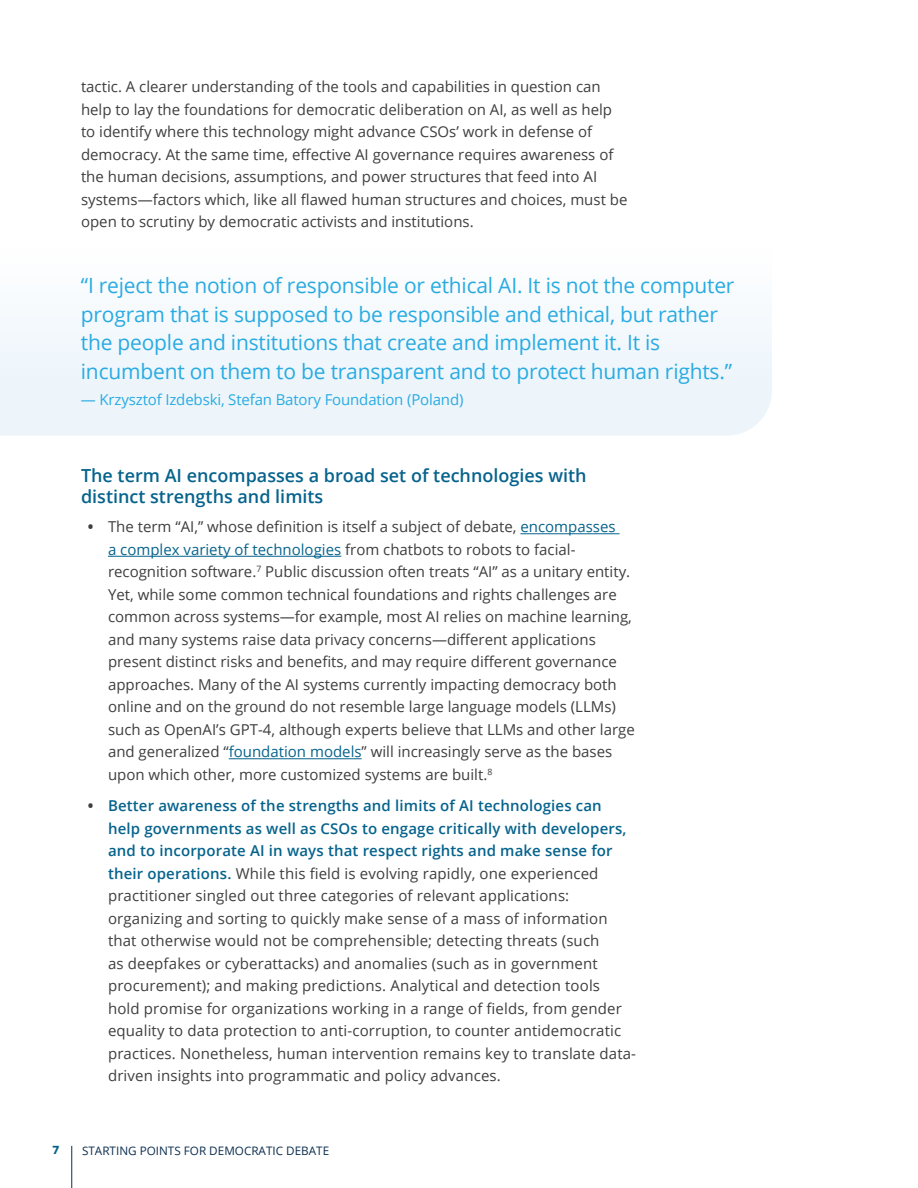
<style>
.page{position:relative;width:918px;height:1188px;background:#fff}
.page>*{position:absolute;margin:0;border:0;box-sizing:border-box;transform-origin:0 0}
.Callout{font:21px/28.5px "Open Sans";letter-spacing:-.01em;color:#29abe2}
.t1{font:600 18px/21px "Open Sans";color:#06638c}
.Body{font:15px/22.5px "Open Sans";color:#3e3e3f}
.Callout-2{font:15px "Open Sans";letter-spacing:-.01em;color:#29abe2}
.t2{font:11.7px "Open Sans";color:#0c2e4e}
.t3{font:700 11.7px "Conneqt";color:#06638c}
.s1{font-weight:700}
.s2{color:#06638c}
.s3{font-weight:600;color:#06638c}
</style>
<div class="page">
<hr style="left:71px;top:1146px;width:1px;height:42px;background:#0c2e4e">
<div style="left:0;top:321px;width:772px;height:115px;background:#edf5fb"></div>
<hr style="left:520px;top:533px;width:100px;height:1px;background:#06638c">
<hr style="left:108px;top:556px;width:233px;height:1px;background:#06638c">
<hr style="left:229px;top:758px;width:133px;height:1px;background:#06638c">
<p class="Body" style="left:81px;top:75px;width:548px">tactic. A clearer understanding of the tools and capabilities in question can help to lay the foundations for democratic deliberation on AI, as well as help to identify where this technology might advance CSOs’ work in defense of democracy. At the same time, effective AI governance requires awareness of the human decisions, assumptions, and power structures that feed into AI systems—factors which, like all flawed human structures and choices, must be open to scrutiny by democratic activists and institutions.</p>
<p class="Callout" style="left:81px;top:271px;width:655px">“I reject the notion of responsible or ethical AI. It is not the computer program that is supposed to be responsible and ethical, but rather the people and institutions that create and implement it. It is incumbent on them to be transparent and to protect human rights.”</p>
<p class="Callout-2" style="left:81px;top:389px;width:384px">— Krzysztof Izdebski, Stefan Batory Foundation (Poland)</p>
<h3 class="t1" style="left:81px;top:465px;width:507px">The term AI encompasses a broad set of technologies with distinct strengths and limits</h3>
<p class="Body" style="left:108px;top:515px;width:525px;text-indent:-20px"><span class="s1">•</span> The term “AI,” whose definition is itself a subject of debate, <span class="s2">encompasses<br>a complex variety of technologies</span> from chatbots to robots to facial&shy;recognition software. <sup>7</sup> Public discussion often treats “AI” as a unitary entity.<br>Yet, while some common technical foundations and rights challenges are common across systems—for example, most AI relies on machine learning, and many systems raise data privacy concerns—different applications present distinct risks and benefits, and may require different governance approaches. M any of the AI systems currently impacting democracy both online and on the ground do not resemble large language models (LLM</p>
<p class="Body" style="left:604px;top:695px;width:13px">s)</p>
<p class="Body" style="left:108px;top:718px;width:528px;text-indent:408px">s and other large and generalized “<span class="s2">foundation models</span>” will increasingly serve as the bases upon which other, more customized systems are built. <sup>8</sup></p>
<p class="Body" style="left:108px;top:794px;width:530px;text-indent:-20px"><span class="s1">•</span> <span class="s3">Better awareness of the strengths and limits of AI technologies can help governments as well as CSOs to engage critically with developers, and to incorporate AI in ways that respect rights and make sense for their operations.</span> While this field is evolving rapidly, one experienced practitioner singled out three categories of relevant applications: organizing and sorting to quickly make sense of a mass of information that otherwise would not be comprehensible; detecting threats (such<br>as deepfakes or cyberattacks) and anomalies (such as in government procurement); and making predictions. Analytical and detection tools<br>hold promise for organizations working in a range of fields, from gender equality to data protection to anti-corruption, to counter antidemocratic practices. Nonetheless, human intervention remains key to translate data&shy;driven insights into programmatic and policy advances.</p>
<p class="Body" style="left:108px;top:718px;width:389px">such as OpenAI’s GPT-4, although experts believe that LLM</p>
<p class="t3" style="left:52px;top:1142px;width:9px">7</p>
<p class="t2" style="left:82px;top:1143px;width:171px">Starting Points for De mocra</p>
<p class="t2" style="left:266px;top:1143px;width:37px">tic Deba</p>
<p class="t2" style="left:316px;top:1143px;width:13px">te</p>
</div>
